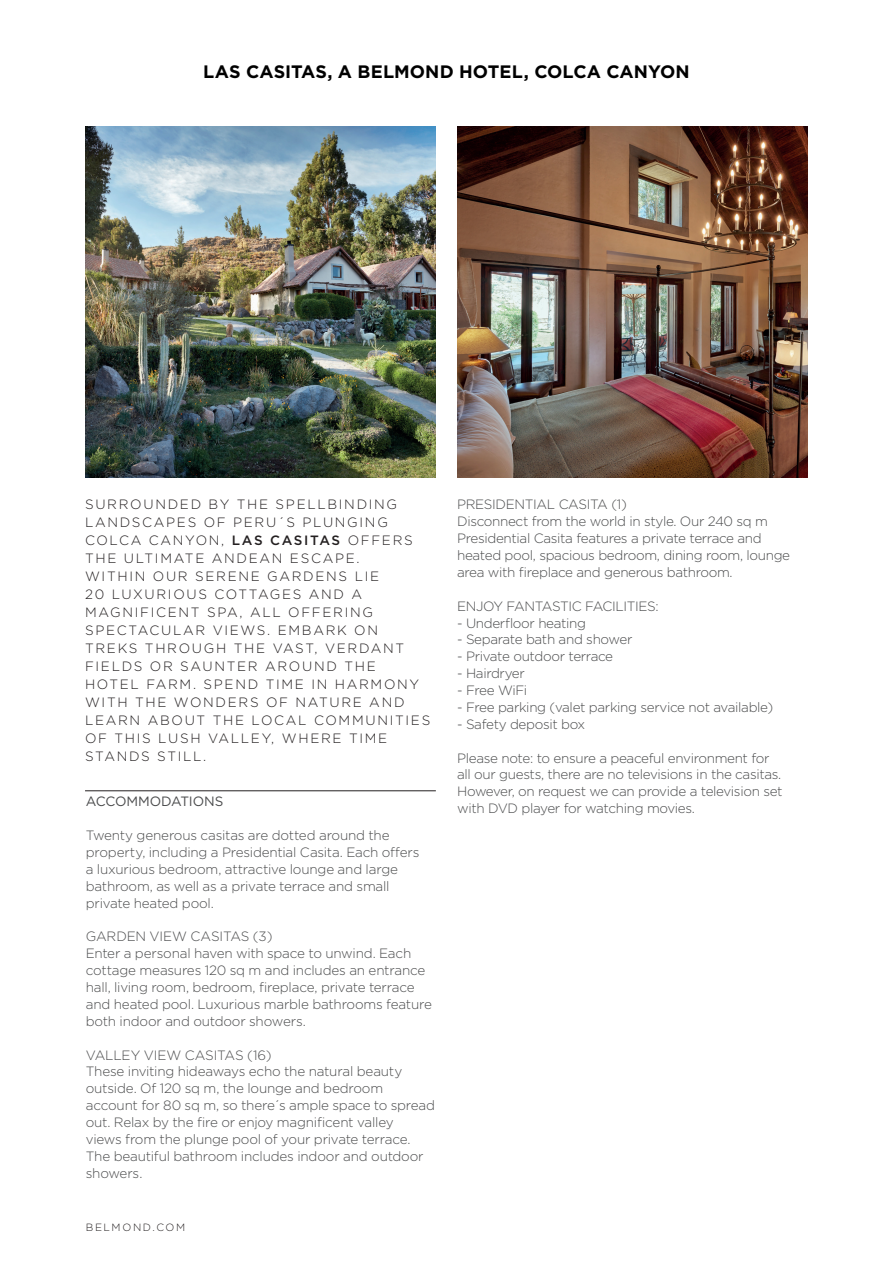
<style>
.page{position:relative;width:893px;height:1263px;background:#fff}
.page>*{position:absolute;margin:0;border:0;box-sizing:border-box;transform-origin:0 0}
.t1{font:700 18px "Gotham";letter-spacing:.005em;color:#000}
.t2{font:300 13.5px/16.8px "Gotham";letter-spacing:-.025em;color:#4b4c4d}
.t3{font:300 13.5px/18px "Gotham";letter-spacing:.125em;color:#231f20}
.t4{font:13.5px "Gotham";letter-spacing:-.01em;color:#4b4c4d}
.t5{font:300 10.5px "Gotham";letter-spacing:.16em;color:#231f20}
.s1{font-weight:500}
</style>
<div class="page">
<img style="left:85px;top:126px;width:351px;height:351px">
<img style="left:457px;top:126px;width:351px;height:351px">
<hr style="left:85px;top:790px;width:351px;height:1px;background:#231f20">
<h1 class="t1" style="left:203px;top:60px;width:488px">LAS CASITAS, A BELMOND HOTEL, COLCA CANYON</h1>
<p class="t3" style="left:85px;top:495px;width:347px">SURROUNDED BY THE SPELLBINDING<br>LANDSCAPES OF PERU´S PLUNGING<br>COLCA CANYON, <span class="s1">LAS CASITAS</span> OFFERS<br>THE ULTIMATE ANDEAN ESCAPE.<br>WITHIN OUR SERENE GARDENS LIE<br>20 LUXURIOUS COTTAGES AND A<br>MAGNIFICENT SPA, ALL OFFERING<br>SPECTACULAR VIEWS. EMBARK ON<br>TREKS THROUGH THE VAST, VERDANT<br>FIELDS OR SAUNTER AROUND THE<br>HOTEL FARM. SPEND TIME IN HARMONY<br>WITH THE WONDERS OF NATURE AND<br>LEARN ABOUT THE LOCAL COMMUNITIES<br>OF THIS LUSH VALLEY, WHERE TIME<br>STANDS STILL.</p>
<p class="t4" style="left:86px;top:793px;width:139px">ACCOMMODATIONS</p>
<p class="t2" style="left:86px;top:826px;width:335px">Twenty generous casitas are dotted around the property, including a Presidential Casita. Each offers a luxurious bedroom, attractive lounge and large bathroom, as well as a private terrace and small private heated pool.</p>
<p class="t2" style="left:86px;top:928px;width:348px">GARDEN VIEW CASITAS (3)<br>Enter a personal haven with space to unwind. Each cottage measures 120 sq m and includes an entrance hall, living room, bedroom, fireplace, private terrace and heated pool. Luxurious marble bathrooms feature both indoor and outdoor showers.</p>
<p class="t2" style="left:86px;top:1046px;width:351px">VALLEY VIEW CASITAS (16)<br>These inviting hideaways echo the natural beauty outside. Of 120 sq m, the lounge and bedroom account for 80 sq m, so there´s ample space to spread out. Relax by the fire or enjoy magnificent valley<br>views from the plunge pool of your private terrace.<br>The beautiful bathroom includes indoor and outdoor showers.</p>
<p class="t5" style="left:86px;top:1220px;width:101px">BELMOND.COM</p>
<p class="t2" style="left:457px;top:496px;width:335px">PRESIDENTIAL CASITA (1)<br>Disconnect from the world in style. Our 240 sq m Presidential Casita features a private terrace and heated pool, spacious bedroom, dining room, lounge area with fireplace and generous bathroom.</p>
<p class="t2" style="left:457px;top:597px;width:203px">ENJOY FANTASTIC FACILITIES:</p>
<p class="t2" style="left:457px;top:614px;width:130px">- Underfloor heating</p>
<p class="t2" style="left:457px;top:631px;width:177px">- Separate bath and shower</p>
<p class="t2" style="left:457px;top:648px;width:158px">- Private outdoor terrace</p>
<p class="t2" style="left:457px;top:665px;width:69px">- Hairdryer</p>
<p class="t2" style="left:457px;top:681px;width:72px">- Free WiFi</p>
<p class="t2" style="left:457px;top:698px;width:318px">- Free parking (valet parking service not available)</p>
<p class="t2" style="left:457px;top:715px;width:130px">- Safety deposit box</p>
<p class="t2" style="left:457px;top:749px;width:327px">Please note: to ensure a peaceful environment for all our guests, there are no televisions in the casitas.<br>However, on request we can provide a television set with DVD player for watching movies.</p>
</div>
